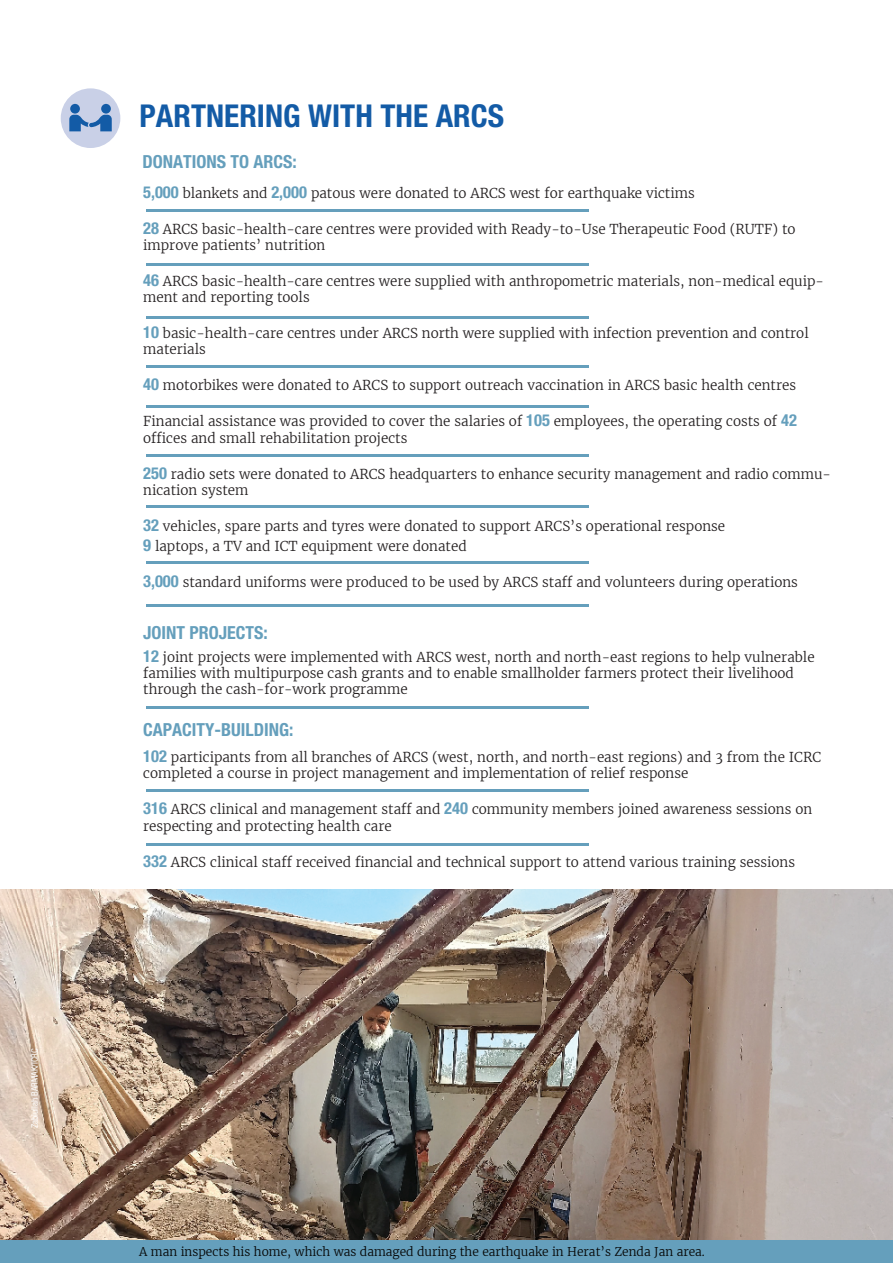
<style>
.page{position:relative;width:893px;height:1263px;background:#fff}
.page>*{position:absolute;margin:0;border:0;box-sizing:border-box;transform-origin:0 0}
.t1{font:700 condensed 31.5px "Helvetica Neue LT Std";color:#135ba6}
.t2{font:700 condensed 18px "Helvetica Neue LT Std";color:#659fbc}
.t3{font:300 13.5px/16.2px "Merriweather";color:#231f20}
.t4{font:300 12px "Merriweather";color:#050504}
.t5{font:condensed 9px "Helvetica Neue LT Std";color:#fff}
.s1{font-family:"Helvetica Neue LT Std";font-weight:700;font-stretch:condensed;font-size:16.5px;color:#659fbc}
</style>
<div class="page">
<img style="left:0;top:889px;width:893px;height:351px">
<hr style="left:146px;top:210px;width:442px;height:2px;background:#659fbc">
<hr style="left:146px;top:263px;width:442px;height:2px;background:#659fbc">
<hr style="left:146px;top:316px;width:442px;height:3px;background:#659fbc">
<hr style="left:146px;top:365px;width:442px;height:2px;background:#659fbc">
<hr style="left:146px;top:405px;width:442px;height:2px;background:#659fbc">
<hr style="left:146px;top:455px;width:442px;height:2px;background:#659fbc">
<hr style="left:146px;top:506px;width:442px;height:2px;background:#659fbc">
<hr style="left:146px;top:562px;width:442px;height:2px;background:#659fbc">
<hr style="left:146px;top:604px;width:442px;height:2px;background:#659fbc">
<hr style="left:146px;top:707px;width:442px;height:2px;background:#659fbc">
<hr style="left:146px;top:789px;width:442px;height:3px;background:#659fbc">
<hr style="left:146px;top:843px;width:442px;height:2px;background:#659fbc">
<div style="left:61px;top:88px;width:59px;height:60px;background:#c9d0e7;border-radius:50%"></div>
<svg style="left:69px;top:104px;width:43px;height:27px"></svg>
<div style="left:0;top:1240px;width:893px;height:23px;background:#659fbc"></div>
<p class="t5" style="left:29px;top:1128px;width:81px;rotate:-90deg">Zabiullah BARMAK/ICRC</p>
<h1 class="t1" style="left:140px;top:97px;width:366px">PARTNERING WITH THE ARCS</h1>
<h2 class="t2" style="left:143px;top:150px;width:156px">DONATIONS TO ARCS:</h2>
<p class="t3" style="left:143px;top:185px;width:553px"><span class="s1">5,000</span> blankets and <span class="s1">2,000</span> patous were donated to ARCS west for earthquake victims</p>
<p class="t3" style="left:143px;top:221px;width:654px"><span class="s1">28</span> ARCS basic-health-care centres were provided with Ready-to-Use Therapeutic Food (RUTF) to improve patients’ nutrition</p>
<p class="t3" style="left:143px;top:273px;width:682px"><span class="s1">46</span> ARCS basic-health-care centres were supplied with anthropometric materials, non-medical equip&shy;ment and reporting tools</p>
<p class="t3" style="left:143px;top:325px;width:667px"><span class="s1">10</span> basic-health-care centres under ARCS north were supplied with infection prevention and control materials</p>
<p class="t3" style="left:143px;top:377px;width:654px"><span class="s1">40</span> motorbikes were donated to ARCS to support outreach vaccination in ARCS basic health centres</p>
<p class="t3" style="left:143px;top:413px;width:655px">Financial assistance was provided to cover the salaries of <span class="s1">105</span> employees, the operating costs of <span class="s1">42 </span>offices and small rehabilitation projects</p>
<p class="t3" style="left:143px;top:465px;width:689px"><span class="s1">250</span> radio sets were donated to ARCS headquarters to enhance security management and radio commu&shy;nication system</p>
<p class="t3" style="left:143px;top:516px;width:583px;line-height:19.8px"><span class="s1">32</span> vehicles, spare parts and tyres were donated to support ARCS’s operational response<br><span class="s1">9</span> laptops, a TV and ICT equipment were donated</p>
<p class="t3" style="left:143px;top:573px;width:656px"><span class="s1">3,000</span> standard uniforms were produced to be used by ARCS staff and volunteers during operations</p>
<h2 class="t2" style="left:143px;top:622px;width:126px">JOINT PROJECTS:</h2>
<p class="t3" style="left:143px;top:649px;width:673px"><span class="s1">12</span> joint projects were implemented with ARCS west, north and north-east regions to help vulnerable families with multipurpose cash grants and to enable smallholder farmers protect their livelihood through the cash-for-work programme</p>
<h2 class="t2" style="left:143px;top:719px;width:152px">CAPACITY-BUILDING:</h2>
<p class="t3" style="left:143px;top:749px;width:679px"><span class="s1">102</span> participants from all branches of ARCS (west, north, and north-east regions) and 3 from the ICRC completed a course in project management and implementation of relief response</p>
<p class="t3" style="left:143px;top:801px;width:670px"><span class="s1">316</span> ARCS clinical and management staff and <span class="s1">240</span> community members joined awareness sessions on respecting and protecting health care</p>
<p class="t3" style="left:143px;top:853px;width:653px"><span class="s1">332</span> ARCS clinical staff received financial and technical support to attend various training sessions</p>
<p class="t4" style="left:139px;top:1244px;width:567px">A man inspects his home, which was damaged during the earthquake in Herat’s Zenda Jan area.</p>
</div>
